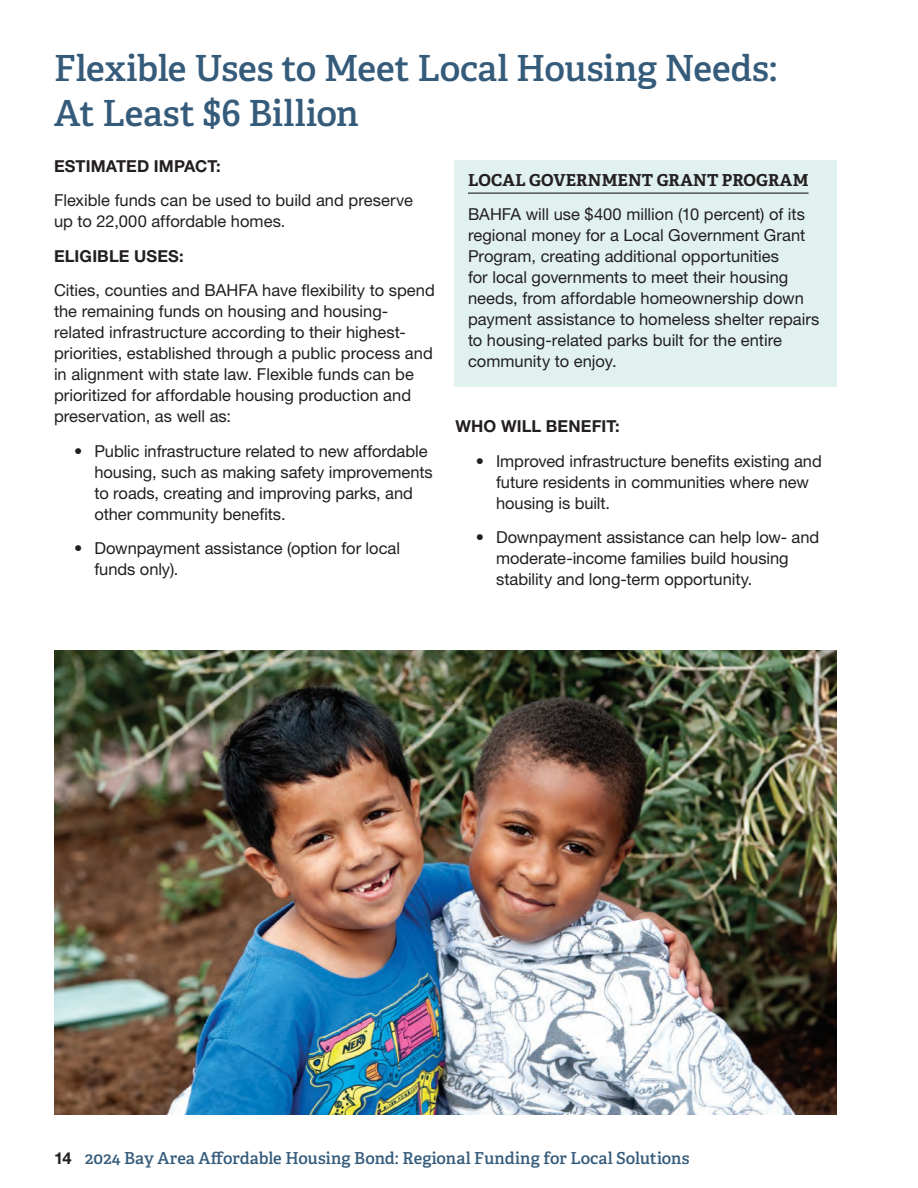
<style>
.page{position:relative;width:918px;height:1188px;background:#fff}
.page>*{position:absolute;margin:0;border:0;box-sizing:border-box;transform-origin:0 0}
.h1_Chapter_Title{font:600 36px/45px "Adelle";letter-spacing:-.005em;color:#355b7b}
.t1{font:16.5px/21px "Helvetica Neue LT Std";color:#231f20}
.t2{font:600 16.5px "Adelle";color:#355b7b}
.h4_Chapter_Divider_CAP_Bold{font:700 16.5px "Helvetica Neue LT Std";letter-spacing:.005em;color:#231f20}
.h5_Cap_Header_Rules{font:700 16.5px "Adelle";letter-spacing:.01em;color:#231f20}
.s1{font-family:"Helvetica Neue LT Std";font-weight:700;color:#231f20}
</style>
<div class="page">
<div style="left:454px;top:160px;width:383px;height:227px;background:#e0f1f0"></div>
<hr style="left:468px;top:193px;width:341px;height:1px;background:#231f20">
<img style="left:54px;top:650px;width:783px;height:465px">
<h1 class="h1_Chapter_Title" style="left:54px;top:46px;width:725px">Flexible Uses to Meet Local Housing Needs:<br>At Least $6 Billion</h1>
<h2 class="h4_Chapter_Divider_CAP_Bold" style="left:54px;top:156px;width:168px">ESTIMATED IMPACT:</h2>
<p class="t1" style="left:54px;top:190px;width:360px">Flexible funds can be used to build and preserve up to 22,000 affordable homes.</p>
<h2 class="h4_Chapter_Divider_CAP_Bold" style="left:54px;top:246px;width:131px">ELIGIBLE USES:</h2>
<p class="t1" style="left:54px;top:280px;width:382px">Cities, counties and BAHFA have flexibility to spend the remaining funds on housing and housing&shy;related infrastructure according to their highest&shy;priorities, established through a public process and in alignment with state law. Flexible funds can be prioritized for affordable housing production and preservation, as well as:</p>
<p class="t1" style="left:94px;top:440px;width:340px;text-indent:-20px">• Public infrastructure related to new affordable housing, such as making safety improvements to roads, creating and improving parks, and other community benefits.</p>
<p class="t1" style="left:94px;top:538px;width:307px;text-indent:-20px">• Downpayment assistance (option for local funds only).</p>
<h2 class="h5_Cap_Header_Rules" style="left:468px;top:169px;width:342px">LOCAL GOVERNMENT GRANT PROGRAM</h2>
<p class="t1" style="left:468px;top:204px;width:353px">BAHFA will use $400 million (10 percent) of its regional money for a Local Government Grant Program, creating additional opportunities<br>for local governments to meet their housing needs, from affordable homeownership down payment assistance to homeless shelter repairs to housing-related parks built for the entire community to enjoy.</p>
<h2 class="h4_Chapter_Divider_CAP_Bold" style="left:456px;top:416px;width:166px">WHO WILL BENEFIT:</h2>
<p class="t1" style="left:496px;top:450px;width:327px;text-indent:-20px">• Improved infrastructure benefits existing and future residents in communities where new housing is built.</p>
<p class="t1" style="left:496px;top:527px;width:325px;text-indent:-20px">• Downpayment assistance can help low- and moderate-income families build housing stability and long-term opportunity.</p>
<p class="t2" style="left:54px;top:1148px;width:637px"><span class="s1">14</span> 2024 Bay Area Affordable Housing Bond: Regional Funding for Local Solutions</p>
</div>
